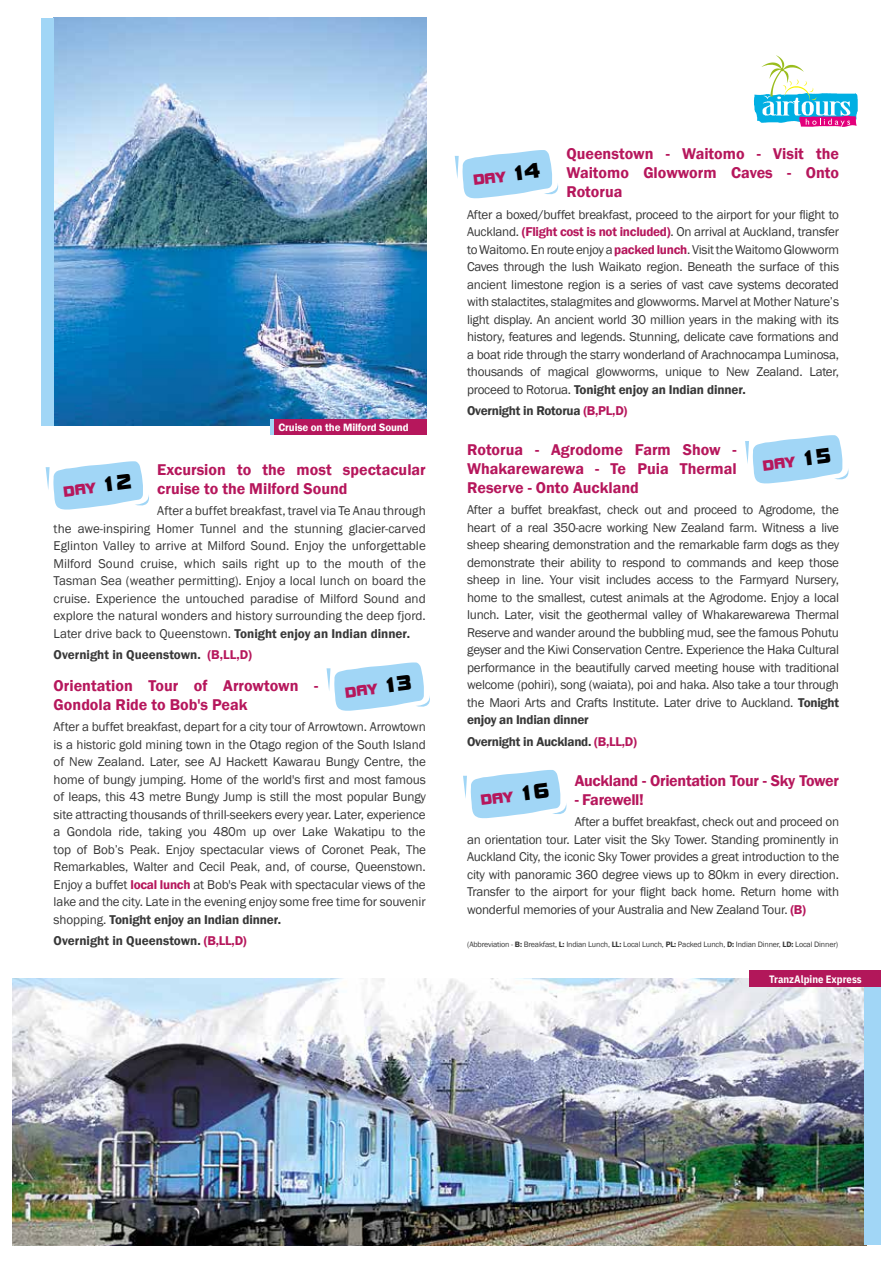
<style>
.page{position:relative;width:893px;height:1263px;background:#fff}
.page>*{position:absolute;margin:0;border:0;box-sizing:border-box;transform-origin:0 0}
.t1{font:600 16.05px/18.9px "Franklin Gothic";color:#b6175c;text-align:justify}
.t2{font:600 16.05px "Franklin Gothic";letter-spacing:-.02em;color:#b6175c}
.t3{font:13.65px "Bolt Bold IT Cby BT";color:#b6175c}
.t4{font:13.05px/17.5px "Franklin Gothic";letter-spacing:-.02em;color:#383838;text-align:justify}
.t5{font:600 13.05px "Franklin Gothic";letter-spacing:-.01em;color:#383838}
.t6{font:600 10.95px "Franklin Gothic";letter-spacing:-.01em;color:#fff}
.t7{font:700 10.65px "IBM Plex Sans Cond";color:#fff}
.t8{font:7.95px "Franklin Gothic";letter-spacing:-.02em;color:#383838}
.s1{font-weight:600}
.s2{color:#b6175c}
.s3{font-weight:600;color:#b6175c}
.s4{font-size:19.65px;color:#000}
</style>
<div class="page">
<img style="left:54px;top:18px;width:372px;height:408px">
<div style="left:42px;top:18px;width:12px;height:408px;background:#a1d6f6"></div>
<img style="left:13px;top:979px;width:851px;height:266px">
<div style="left:864px;top:971px;width:16px;height:274px;background:#a1d6f6"></div>
<svg style="left:327px;top:662px;width:103px;height:49px"></svg>
<div style="left:272px;top:419px;width:154px;height:16px;background:#b6175c"></div>
<hr style="left:270px;top:419px;width:4px;height:16px;background:#a1d6f6">
<svg style="left:46px;top:461px;width:103px;height:49px"></svg>
<svg style="left:754px;top:55px;width:104px;height:72px"></svg>
<svg style="left:455px;top:150px;width:104px;height:48px"></svg>
<svg style="left:745px;top:435px;width:104px;height:49px"></svg>
<svg style="left:463px;top:770px;width:104px;height:48px"></svg>
<div style="left:750px;top:971px;width:130px;height:16px;background:#b2175a"></div>
<p class="t6" style="left:278px;top:421px;width:132px">Cruise on the Milford Sound</p>
<p class="t1" style="left:157px;top:460px;width:270px">Excursion to the most spectacular cruise to the Milford Sound</p>
<p class="t4" style="left:54px;top:502px;width:374px;text-indent:104px">After a buffet breakfast, travel via Te Anau through the awe-inspiring Homer Tunnel and the stunning glacier-carved Eglinton Valley to arrive at Milford Sound. Enjoy the unforgettable Milford Sound cruise, which sails right up to the mouth of the Tasman Sea (weather permitting). Enjoy a local lunch on board the cruise. Experience the untouched paradise of Milford Sound and explore the natural wonders and history surrounding the deep fjord.<br>Later drive back to Queenstown. <span class="s1">Tonight enjoy an Indian dinner.</span></p>
<p class="t5" style="left:54px;top:647px;width:200px">Overnight in Queenstown. <span class="s2">(B,LL,D)</span></p>
<p class="t1" style="left:54px;top:676px;width:266px">Orientation Tour of Arrowtown -<br>Gondola Ride to Bob's Peak</p>
<p class="t4" style="left:54px;top:718px;width:374px">After a buffet breakfast, depart for a city tour of Arrowtown. Arrowtown is a historic gold mining town in the Otago region of the South Island of New Zealand. Later, see AJ Hackett Kawarau Bungy Centre, the home of bungy jumping. Home of the world's first and most famous of leaps, this 43 metre Bungy Jump is still the most popular Bungy site attracting thousands of thrill-seekers every year. Later, experience a Gondola ride, taking you 480m up over Lake Wakatipu to the top of Bob’s Peak. Enjoy spectacular views of Coronet Peak, The Remarkables, Walter and Cecil Peak, and, of course, Queenstown.<br>Enjoy a buffet <span class="s3">local lunch</span> at Bob's Peak with spectacular views of the lake and the city. Late in the evening enjoy some free time for souvenir shopping. <span class="s1">Tonight enjoy an Indian dinner.</span></p>
<p class="t5" style="left:54px;top:933px;width:195px">Overnight in Queenstown. <span class="s2">(B,LL,D)</span></p>
<p class="t3" style="left:63px;top:484px;width:70px;rotate:-7deg">DAY <span class="s4">12</span></p>
<p class="t3" style="left:344px;top:685px;width:69px;rotate:-7deg">DAY <span class="s4">13</span></p>
<p class="t1" style="left:566px;top:144px;width:274px">Queenstown - Waitomo - Visit the Waitomo Glowworm Caves - Onto Rotorua</p>
<p class="t4" style="left:467px;top:205px;width:373px">After a boxed/buffet breakfast, proceed to the airport for your flight to Auckland. <span class="s3">(Flight cost is not included)</span>. On arrival at Auckland, transfer to Waitomo. En route enjoy a <span class="s3">packed lunch</span>. Visit the Waitomo Glowworm Caves through the lush Waikato region. Beneath the surface of this ancient limestone region is a series of vast cave systems decorated with stalactites, stalagmites and glowworms. Marvel at Mother Nature’s light display. An ancient world 30 million years in the making with its history, features and legends. Stunning, delicate cave formations and a boat ride through the starry wonderland of Arachnocampa Luminosa, thousands of magical glowworms, unique to New Zealand. Later, proceed to Rotorua. <span class="s1">Tonight enjoy an Indian dinner.</span></p>
<p class="t5" style="left:467px;top:403px;width:162px">Overnight in Rotorua <span class="s2">(B,PL,D)</span></p>
<p class="t1" style="left:467px;top:440px;width:271px">Rotorua - Agrodome Farm Show - Whakarewarewa - Te Puia Thermal Reserve - Onto Auckland</p>
<p class="t4" style="left:467px;top:501px;width:373px">After a buffet breakfast, check out and proceed to Agrodome, the heart of a real 350-acre working New Zealand farm. Witness a live sheep shearing demonstration and the remarkable farm dogs as they demonstrate their ability to respond to commands and keep those sheep in line. Your visit includes access to the Farmyard Nursery, home to the smallest, cutest animals at the Agrodome. Enjoy a local lunch. Later, visit the geothermal valley of Whakarewarewa Thermal Reserve and wander around the bubbling mud, see the famous Pohutu geyser and the Kiwi Conservation Centre. Experience the Haka Cultural performance in the beautifully carved meeting house with traditional welcome (pohiri), song (waiata), poi and haka. Also take a tour through the Maori Arts and Crafts Institute. Later drive to Auckland. <span class="s1">Tonight enjoy an Indian dinner</span></p>
<p class="t5" style="left:467px;top:734px;width:171px">Overnight in Auckland. <span class="s2">(B,LL,D)</span></p>
<p class="t2" style="left:575px;top:771px;width:266px">Auckland - Orientation Tour - Sky Tower</p>
<p class="t2" style="left:575px;top:790px;width:71px">- Farewell!</p>
<p class="t4" style="left:467px;top:813px;width:374px;text-indent:108px">After a buffet breakfast, check out and proceed on an orientation tour. Later visit the Sky Tower. Standing prominently in Auckland City, the iconic Sky Tower provides a great introduction to the city with panoramic 360 degree views up to 80km in every direction.<br>Transfer to the airport for your flight back home. Return home with wonderful memories of your Australia and New Zealand Tour. <span class="s3">(B)</span></p>
<p class="t3" style="left:472px;top:173px;width:69px;rotate:-7deg">DAY <span class="s4">14</span></p>
<p class="t3" style="left:762px;top:458px;width:70px;rotate:-7deg">DAY <span class="s4">15</span></p>
<p class="t3" style="left:480px;top:793px;width:70px;rotate:-7deg">DAY <span class="s4">16</span></p>
<p class="t8" style="left:467px;top:939px;width:372px">(Abbreviation - <span class="s1">B:</span> Breakfast, <span class="s1">L:</span> Indian Lunch, <span class="s1">LL:</span> Local Lunch, <span class="s1">PL:</span> Packed Lunch, <span class="s1">D:</span> Indian Dinner, <span class="s1">LD:</span> Local Dinner)</p>
<p class="t7" style="left:769px;top:972px;width:94px">TranzAlpine Express</p>
<p class="t6" style="left:762px;top:971px;width:98px">Trans Alpine Express</p>
</div>
